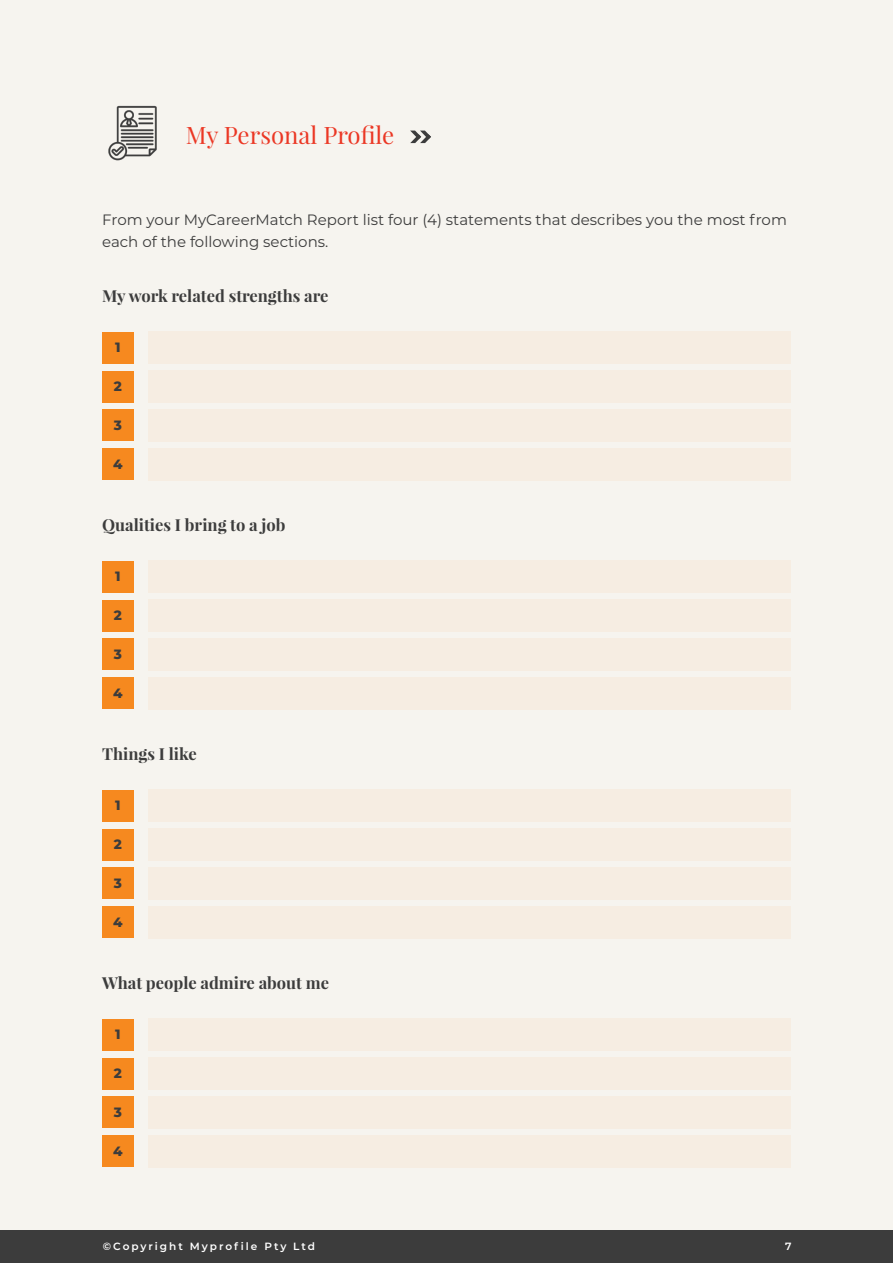
<style>
.page{position:relative;width:893px;height:1263px;background:#f6f4ef}
.page>*{position:absolute;margin:0;border:0;box-sizing:border-box;transform-origin:0 0}
.t1{font:24px "Playfair Display";color:#eb3724}
.t2{font:700 16.5px "Playfair Display";color:#3c3c3c}
.t3{font:15px/22.5px "Montserrat";color:#3c3c3c}
.t4{font:800 13.5px "Montserrat";color:#3c3c3c}
.t5{font:600 10.5px "Montserrat";letter-spacing:.19em;color:#fff}
</style>
<div class="page">
<img style="left:108px;top:105px;width:49px;height:56px">
<svg style="left:410px;top:131px;width:21px;height:12px"></svg>
<div style="left:148px;top:331px;width:643px;height:32px;background:#f6ede2"></div>
<div style="left:148px;top:560px;width:643px;height:32px;background:#f6ede2"></div>
<div style="left:148px;top:789px;width:643px;height:32px;background:#f6ede2"></div>
<div style="left:148px;top:1018px;width:643px;height:32px;background:#f6ede2"></div>
<div style="left:148px;top:370px;width:643px;height:32px;background:#f6ede2"></div>
<div style="left:148px;top:599px;width:643px;height:32px;background:#f6ede2"></div>
<div style="left:148px;top:828px;width:643px;height:32px;background:#f6ede2"></div>
<div style="left:148px;top:1057px;width:643px;height:32px;background:#f6ede2"></div>
<div style="left:148px;top:409px;width:643px;height:32px;background:#f6ede2"></div>
<div style="left:148px;top:638px;width:643px;height:32px;background:#f6ede2"></div>
<div style="left:148px;top:867px;width:643px;height:32px;background:#f6ede2"></div>
<div style="left:148px;top:1096px;width:643px;height:32px;background:#f6ede2"></div>
<div style="left:148px;top:448px;width:643px;height:32px;background:#f6ede2"></div>
<div style="left:148px;top:677px;width:643px;height:32px;background:#f6ede2"></div>
<div style="left:148px;top:906px;width:643px;height:32px;background:#f6ede2"></div>
<div style="left:148px;top:1135px;width:643px;height:32px;background:#f6ede2"></div>
<div style="left:102px;top:332px;width:32px;height:31px;background:#f6891f"></div>
<div style="left:102px;top:561px;width:32px;height:31px;background:#f6891f"></div>
<div style="left:102px;top:790px;width:32px;height:31px;background:#f6891f"></div>
<div style="left:102px;top:1019px;width:32px;height:31px;background:#f6891f"></div>
<div style="left:102px;top:371px;width:32px;height:31px;background:#f6891f"></div>
<div style="left:102px;top:600px;width:32px;height:31px;background:#f6891f"></div>
<div style="left:102px;top:829px;width:32px;height:31px;background:#f6891f"></div>
<div style="left:102px;top:1058px;width:32px;height:31px;background:#f6891f"></div>
<div style="left:102px;top:410px;width:32px;height:31px;background:#f6891f"></div>
<div style="left:102px;top:639px;width:32px;height:31px;background:#f6891f"></div>
<div style="left:102px;top:868px;width:32px;height:31px;background:#f6891f"></div>
<div style="left:102px;top:1097px;width:32px;height:31px;background:#f6891f"></div>
<div style="left:102px;top:449px;width:32px;height:31px;background:#f6891f"></div>
<div style="left:102px;top:678px;width:32px;height:31px;background:#f6891f"></div>
<div style="left:102px;top:906px;width:32px;height:32px;background:#f6891f"></div>
<div style="left:102px;top:1135px;width:32px;height:32px;background:#f6891f"></div>
<div style="left:0;top:1231px;width:893px;height:32px;background:#3c3c3c"></div>
<h1 class="t1" style="left:186px;top:120px;width:210px">My Personal Profile</h1>
<p class="t3" style="left:102px;top:208px;width:686px">From your MyCareerMatch Report list four (4) statements that describes you the most from each of the following sections.</p>
<p class="t2" style="left:102px;top:285px;width:228px">My work related strengths are</p>
<p class="t4" style="left:115px;top:337px;width:7px">1</p>
<p class="t4" style="left:114px;top:376px;width:10px">2</p>
<p class="t4" style="left:114px;top:415px;width:10px">3</p>
<p class="t4" style="left:113px;top:454px;width:11px">4</p>
<p class="t2" style="left:102px;top:514px;width:185px">Qualities I bring to a job</p>
<p class="t4" style="left:115px;top:566px;width:7px">1</p>
<p class="t4" style="left:114px;top:605px;width:10px">2</p>
<p class="t4" style="left:114px;top:644px;width:10px">3</p>
<p class="t4" style="left:113px;top:683px;width:11px">4</p>
<p class="t2" style="left:102px;top:743px;width:96px">Things I like</p>
<p class="t4" style="left:115px;top:795px;width:7px">1</p>
<p class="t4" style="left:114px;top:834px;width:10px">2</p>
<p class="t4" style="left:114px;top:873px;width:10px">3</p>
<p class="t4" style="left:113px;top:912px;width:11px">4</p>
<p class="t2" style="left:102px;top:972px;width:228px">What people admire about me</p>
<p class="t4" style="left:115px;top:1024px;width:7px">1</p>
<p class="t4" style="left:114px;top:1063px;width:10px">2</p>
<p class="t4" style="left:114px;top:1102px;width:10px">3</p>
<p class="t4" style="left:113px;top:1141px;width:11px">4</p>
<p class="t5" style="left:103px;top:1239px;width:214px">©Copyright Myprofile Pty Ltd</p>
<p class="t5" style="left:785px;top:1239px;width:8px">7</p>
</div>
